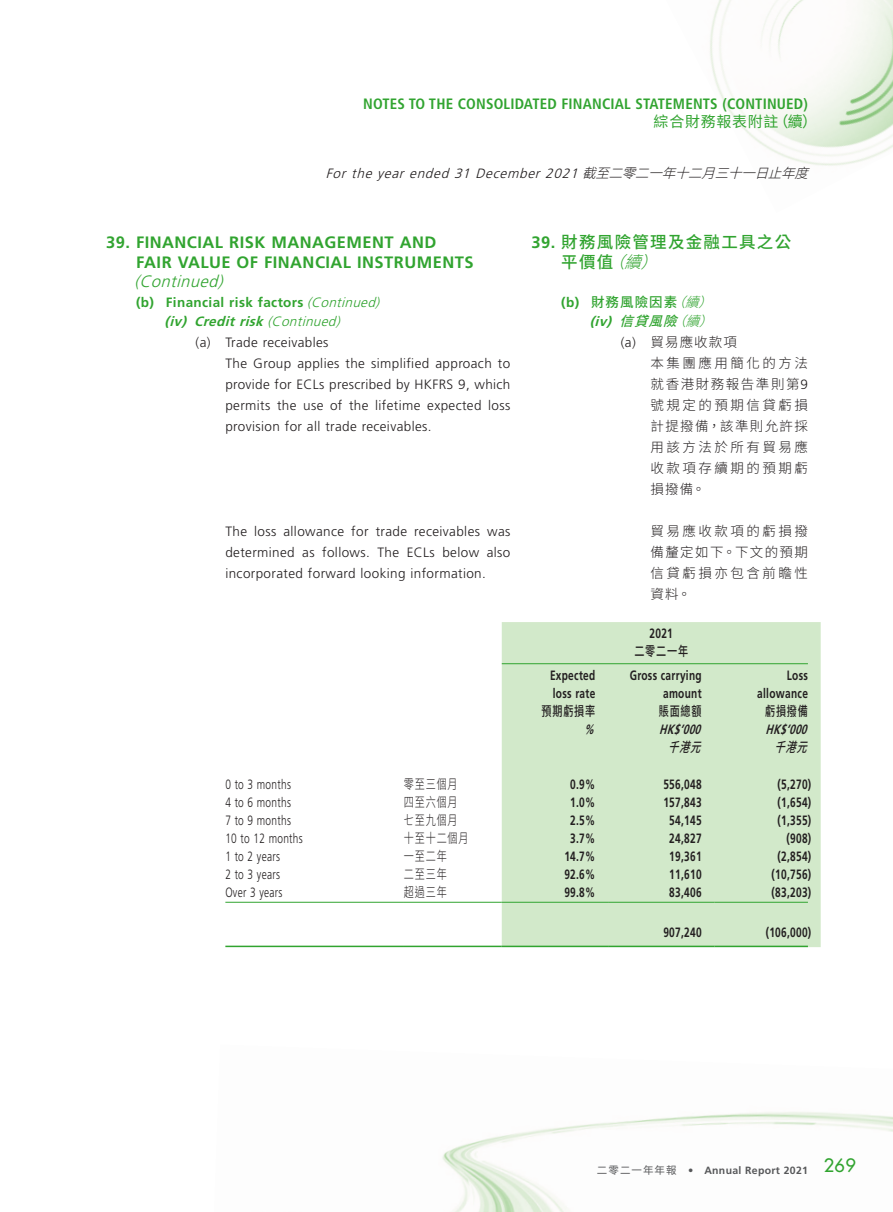
<style>
.page{position:relative;width:893px;height:1212px;background:#fff}
.page>*{position:absolute;margin:0;border:0;box-sizing:border-box;transform-origin:0 0}
.Heading_1{font:700 16.5px/19.5px "Frutiger LT Std";letter-spacing:.03em;color:#31a430}
.C_Heading_1{font:500 16.5px/19.5px "Source Han Sans TC";letter-spacing:.08em;color:#31a430}
.t1{font:700 condensed 15px "Frutiger LT Std";letter-spacing:.01em;color:#31a430}
.t2{font:15px "Source Han Sans TC";letter-spacing:.045em;color:#31a430}
.Body_Text{font:300 13.5px/21px "Frutiger LT Std";letter-spacing:.03em;color:#231f20;text-align:justify}
.Body_Text-2{font:700 13.5px "Frutiger LT Std";letter-spacing:.03em;color:#231f20;scale:.75 1}
.C_Body_Text{font:300 13.5px/21px "Source Han Sans TC";letter-spacing:.185em;color:#231f20;text-align:justify}
.Body_Text-3{font:300 13.5px "Frutiger LT Std";letter-spacing:.03em;color:#231f20;scale:.75 1}
.t3{font:italic 300 13.5px "Frutiger LT Std";color:#231f20}
.Heading_3{font:italic 700 13.5px "Frutiger LT Std";color:#31a430}
.Heading_2{font:700 13.5px "Frutiger LT Std";letter-spacing:.03em;color:#31a430}
.Body_Text-4{font:300 13.5px "Source Han Sans TC";letter-spacing:.08em;color:#231f20;scale:.75 1}
.Heading_4{font:300 13.5px "Frutiger LT Std";letter-spacing:.03em;color:#231f20}
.Body_Text-5{font:500 13.5px "Source Han Sans TC";letter-spacing:.08em;color:#231f20;scale:.75 1}
.Body_Text-6{font:italic 700 13.5px "Frutiger LT Std";color:#231f20;scale:.75 1}
.C_Heading_2{font:500 13.5px "Source Han Sans TC";letter-spacing:.08em;color:#31a430}
.C_Heading_4{font:300 13.5px "Source Han Sans TC";letter-spacing:.08em;color:#231f20}
.Body_Text-7{font:italic 500 13.5px "Source Han Sans TC";color:#231f20;scale:.75 1}
.t4{font:700 10.5px "Frutiger LT Std";letter-spacing:.03em;color:#57585a}
.s1{font-family:"Source Han Sans TC"}
.s2{font-weight:300;font-style:italic}
.s3{font-weight:300}
.s4{font-family:"Frutiger LT Std";font-weight:700}
.s5{font-family:"Source Han Sans TC";font-weight:500}
.s6{font-family:"Source Han Sans TC";font-weight:300}
.s7{font-family:"Frutiger LT Std"}
.s8{font-family:"Source Han Sans TC";font-weight:400}
</style>
<div class="page">
<img style="left:710px;top:0;width:183px;height:166px">
<img style="left:442px;top:1112px;width:451px;height:100px">
<div style="left:502px;top:622px;width:319px;height:325px;background:#d2e9ca"></div>
<hr style="left:502px;top:663px;width:306px;height:1px;background:#31a430">
<hr style="left:225px;top:902px;width:179px;height:1px;background:#31a430">
<hr style="left:404px;top:902px;width:98px;height:1px;background:#31a430">
<hr style="left:502px;top:902px;width:106px;height:1px;background:#31a430">
<hr style="left:608px;top:902px;width:106px;height:1px;background:#31a430">
<hr style="left:714px;top:902px;width:94px;height:1px;background:#31a430">
<hr style="left:225px;top:946px;width:179px;height:1px;background:#31a430">
<hr style="left:404px;top:946px;width:98px;height:1px;background:#31a430">
<hr style="left:502px;top:946px;width:106px;height:1px;background:#31a430">
<hr style="left:608px;top:946px;width:106px;height:1px;background:#31a430">
<hr style="left:714px;top:946px;width:94px;height:1px;background:#31a430">
<p class="t1" style="left:363px;top:94px;width:446px">NOTES TO THE CONSOLIDATED FINANCIAL STATEMENTS (CONTINUED)</p>
<p class="t2" style="left:654px;top:113px;width:165px">綜合財務報表附註（續）</p>
<p class="t3" style="left:326px;top:166px;width:494px">For the year ended 31 December 2021 <span class="s1">截至二零二一年十二月三十一日止年度</span></p>
<p class="Heading_1" style="left:134px;top:233px;width:341px;text-indent:-28px">39. FINANCIAL RISK MANAGEMENT AND<br>FAIR VALUE OF FINANCIAL INSTRUMENTS <span class="s2">(Continued)</span></p>
<p class="Heading_2" style="left:136px;top:294px;width:249px">(b) Financial risk factors <span class="s2">(Continued)</span></p>
<p class="Heading_3" style="left:164px;top:314px;width:181px">(iv) Creditrisk <span class="s3">(Continued)</span></p>
<p class="Heading_4" style="left:196px;top:335px;width:134px">(a) Trade receivables</p>
<p class="Body_Text" style="left:225px;top:353px;width:286px">The Group applies the simplified approach to provide for ECLs prescribed by HKFRS 9, which permits the use of the lifetime expected loss provision for all trade receivables.</p>
<p class="Body_Text" style="left:225px;top:521px;width:286px">The loss allowance for trade receivables was determined as follows. The ECLs below also incorporated forward looking information.</p>
<p class="C_Heading_1" style="left:561px;top:233px;width:231px;text-indent:-30px"><span class="s4">39.</span> 財務風險管理及金融工具之公平價值<span class="s2">（續）</span></p>
<p class="C_Heading_2" style="left:561px;top:294px;width:163px"><span class="s4">(b)</span> 財務風險因素<span class="s2">（續）</span></p>
<p class="Heading_3" style="left:590px;top:314px;width:135px">(iv) <span class="s5">信貸風險</span><span class="s6">（續）</span></p>
<p class="C_Heading_4" style="left:621px;top:335px;width:118px"><span class="s7">(a)</span> 貿易應收款項</p>
<p class="C_Body_Text" style="left:651px;top:353px;width:159px">本集團應用簡化的方法就香港財務報告準則第<span class="s7">9</span>號規定的預期信貸虧損計提撥備，該準則允許採用該方法於所有貿易應收款項存續期的預期虧損撥備。</p>
<p class="C_Body_Text" style="left:651px;top:521px;width:159px">貿易應收款項的虧損撥備釐定如下。下文的預期信貸虧損亦包含前瞻性資料。</p>
<p class="Body_Text-2" style="left:550px;top:668px;width:62px">Expected</p>
<p class="Body_Text-2" style="left:553px;top:686px;width:58px">loss rate</p>
<p class="Body_Text-2" style="left:649px;top:626px;width:33px">2021</p>
<p class="Body_Text-5" style="left:634px;top:644px;width:73px">二零二一年</p>
<p class="Body_Text-2" style="left:630px;top:668px;width:97px">Gross carrying</p>
<p class="Body_Text-2" style="left:663px;top:686px;width:53px">amount</p>
<p class="Body_Text-2" style="left:787px;top:668px;width:30px">Loss</p>
<p class="Body_Text-2" style="left:757px;top:686px;width:69px">allowance</p>
<p class="Body_Text-5" style="left:541px;top:704px;width:73px">預期虧損率</p>
<p class="Body_Text-5" style="left:659px;top:704px;width:59px">賬面總額</p>
<p class="Body_Text-5" style="left:765px;top:704px;width:59px">虧損撥備</p>
<p class="Body_Text-6" style="left:584px;top:722px;width:21px">%</p>
<p class="Body_Text-6" style="left:659px;top:722px;width:62px">HK$’000</p>
<p class="Body_Text-6" style="left:765px;top:722px;width:62px">HK$’000</p>
<p class="Body_Text-7" style="left:668px;top:740px;width:58px">千港元</p>
<p class="Body_Text-7" style="left:775px;top:740px;width:58px">千港元</p>
<p class="Body_Text-3" style="left:225px;top:776px;width:89px">0 to 3 months</p>
<p class="Body_Text-4" style="left:404px;top:776px;width:73px">零至三個月</p>
<p class="Body_Text-2" style="left:570px;top:776px;width:35px">0.9%</p>
<p class="Body_Text-2" style="left:663px;top:776px;width:53px">556,048</p>
<p class="Body_Text-2" style="left:777px;top:776px;width:47px">(5,270)</p>
<p class="Body_Text-3" style="left:225px;top:794px;width:89px">4 to 6 months</p>
<p class="Body_Text-4" style="left:404px;top:794px;width:73px">四至六個月</p>
<p class="Body_Text-2" style="left:570px;top:794px;width:35px">1.0%</p>
<p class="Body_Text-2" style="left:663px;top:794px;width:53px">157,843</p>
<p class="Body_Text-2" style="left:777px;top:794px;width:47px">(1,654)</p>
<p class="Body_Text-3" style="left:225px;top:812px;width:89px">7 to 9 months</p>
<p class="Body_Text-4" style="left:404px;top:812px;width:73px">七至九個月</p>
<p class="Body_Text-2" style="left:570px;top:812px;width:35px">2.5%</p>
<p class="Body_Text-2" style="left:669px;top:812px;width:45px">54,145</p>
<p class="Body_Text-2" style="left:777px;top:812px;width:47px">(1,355)</p>
<p class="Body_Text-3" style="left:225px;top:830px;width:105px">10 to 12 months</p>
<p class="Body_Text-4" style="left:404px;top:830px;width:88px">十至十二個月</p>
<p class="Body_Text-2" style="left:570px;top:830px;width:35px">3.7%</p>
<p class="Body_Text-2" style="left:669px;top:830px;width:45px">24,827</p>
<p class="Body_Text-2" style="left:786px;top:830px;width:35px">(908)</p>
<p class="Body_Text-3" style="left:225px;top:848px;width:74px">1 to 2 years</p>
<p class="Body_Text-4" style="left:404px;top:848px;width:59px">一至二年</p>
<p class="Body_Text-2" style="left:564px;top:848px;width:43px">14.7%</p>
<p class="Body_Text-2" style="left:669px;top:848px;width:45px">19,361</p>
<p class="Body_Text-2" style="left:777px;top:848px;width:47px">(2,854)</p>
<p class="Body_Text-3" style="left:225px;top:866px;width:74px">2 to 3 years</p>
<p class="Body_Text-4" style="left:404px;top:866px;width:59px">二至三年</p>
<p class="Body_Text-2" style="left:564px;top:866px;width:43px">92.6%</p>
<p class="Body_Text-2" style="left:669px;top:866px;width:45px">11,610</p>
<p class="Body_Text-2" style="left:772px;top:866px;width:54px">(10,756)</p>
<p class="Body_Text-3" style="left:225px;top:884px;width:78px">Over 3 years</p>
<p class="Body_Text-4" style="left:404px;top:884px;width:59px">超過三年</p>
<p class="Body_Text-2" style="left:564px;top:884px;width:43px">99.8%</p>
<p class="Body_Text-2" style="left:669px;top:884px;width:45px">83,406</p>
<p class="Body_Text-2" style="left:772px;top:884px;width:54px">(83,203)</p>
<p class="Body_Text-2" style="left:663px;top:924px;width:53px">907,240</p>
<p class="Body_Text-2" style="left:766px;top:924px;width:62px">(106,000)</p>
<p class="t4" style="left:597px;top:1164px;width:260px"><span class="s8">二零二一年年報</span> • Annual Report 2021 <sup>269</sup></p>
</div>
